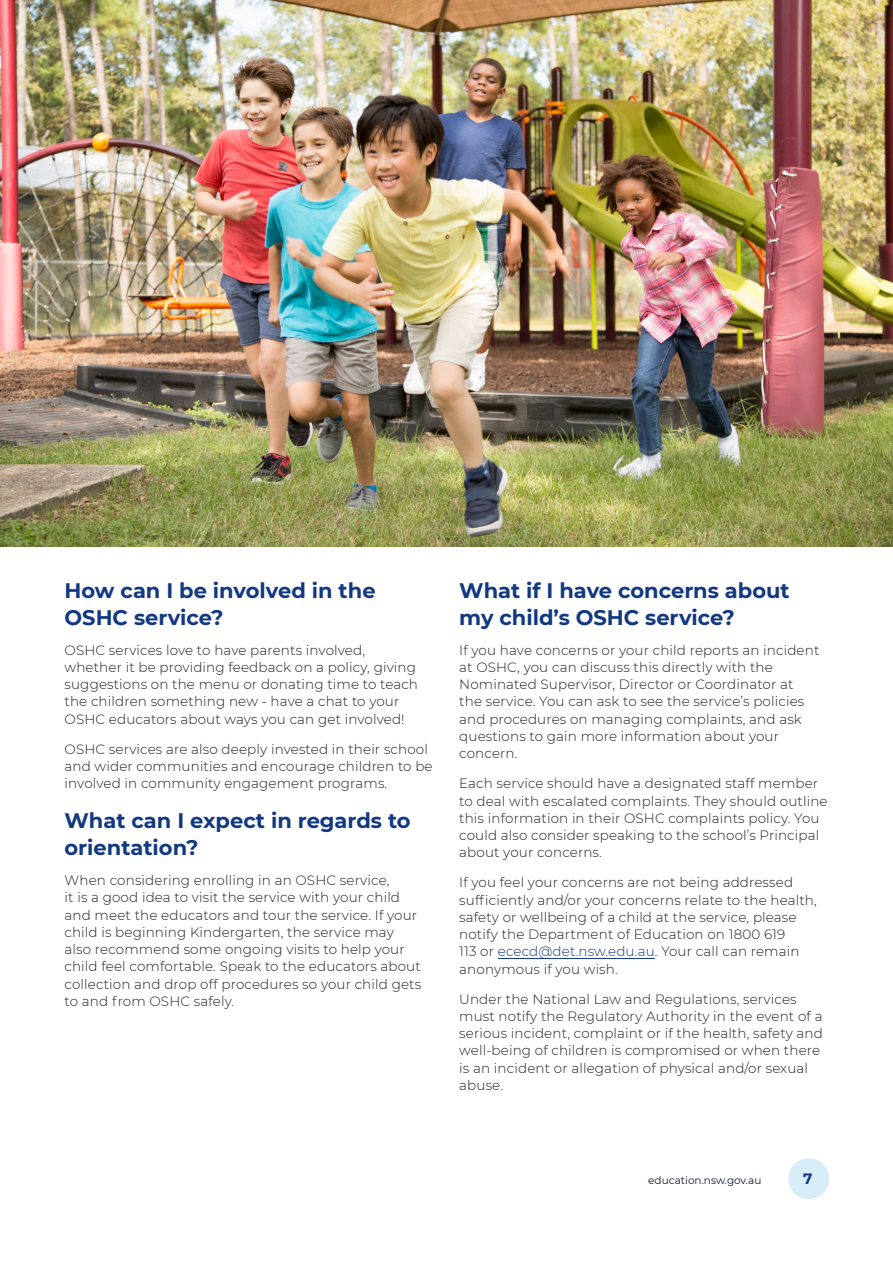
<style>
.page{position:relative;width:893px;height:1263px;background:#fff}
.page>*{position:absolute;margin:0;border:0;box-sizing:border-box;transform-origin:0 0}
.SSG2022_-_Heading_2{font:700 21px/27px "Montserrat";color:#113880}
.t1{font:700 15px "Montserrat";color:#113880}
.SSG2022_-_Body_2{font:300 13.5px/17.2px "Montserrat";letter-spacing:.01em;color:#231f20}
.t2{font:10.5px "Montserrat";color:#0c1c3b}
.s1{color:#113880}
</style>
<div class="page">
<img style="left:0;top:0;width:893px;height:546px">
<hr style="left:498px;top:958px;width:157px;height:1px;background:#113880">
<div style="left:788px;top:1158px;width:41px;height:41px;background:#d9edf9;border-radius:50%"></div>
<h2 class="SSG2022_-_Heading_2" style="left:65px;top:576px;width:313px">How can I be involved in the<br>OSHC service?</h2>
<p class="SSG2022_-_Body_2" style="left:65px;top:641px;width:355px">OSHC services love to have parents involved, whether it be providing feedback on a policy, giving suggestions on the menu or donating time to teach the children something new - have a chat to your OSHC educators about ways you can get involved!</p>
<p class="SSG2022_-_Body_2" style="left:65px;top:740px;width:370px">OSHC services are also deeply invested in their school and wider communities and encourage children to be involved in community engagement programs.</p>
<h2 class="SSG2022_-_Heading_2" style="left:65px;top:806px;width:348px">What can I expect in regards to orientation?</h2>
<p class="SSG2022_-_Body_2" style="left:65px;top:871px;width:358px">When considering enrolling in an OSHC service,<br>it is a good idea to visit the service with your child and meet the educators and tour the service. If your child is beginning Kindergarten, the service may also recommend some ongoing visits to help your child feel comfortable. Speak to the educators about collection and drop off procedures so your child gets to and from OSHC safely.</p>
<h2 class="SSG2022_-_Heading_2" style="left:459px;top:576px;width:332px">What if I have concerns about my child’s OSHC service?</h2>
<p class="SSG2022_-_Body_2" style="left:459px;top:641px;width:362px">If you have concerns or your child reports an incident at OSHC, you can discuss this directly with the Nominated Supervisor, Director or Coordinator at the service. You can ask to see the service’s policies and procedures on managing complaints, and ask questions to gain more information about your concern.</p>
<p class="SSG2022_-_Body_2" style="left:459px;top:774px;width:370px">Each service should have a designated staff member to deal with escalated complaints. They should outline this information in their OSHC complaints policy. You could also consider speaking to the school’s Principal about your concerns.</p>
<p class="SSG2022_-_Body_2" style="left:459px;top:873px;width:359px">If you feel your concerns are not being addressed sufficiently and/or your concerns relate to the health, safety or wellbeing of a child at the service, please notify the Department of Education on 1800 619<br>113 or <span class="s1">ececd@det.nsw.edu.au</span>. Your call can remain anonymous if you wish.</p>
<p class="SSG2022_-_Body_2" style="left:459px;top:990px;width:365px">Under the National Law and Regulations, services must notify the Regulatory Authority in the event of a serious incident, complaint or if the health, safety and well-being of children is compromised or when there is an incident or allegation of physical and/or sexual abuse.</p>
<p class="t2" style="left:648px;top:1173px;width:115px">education.nsw.gov.au</p>
<p class="t1" style="left:803px;top:1168px;width:11px">7</p>
</div>
